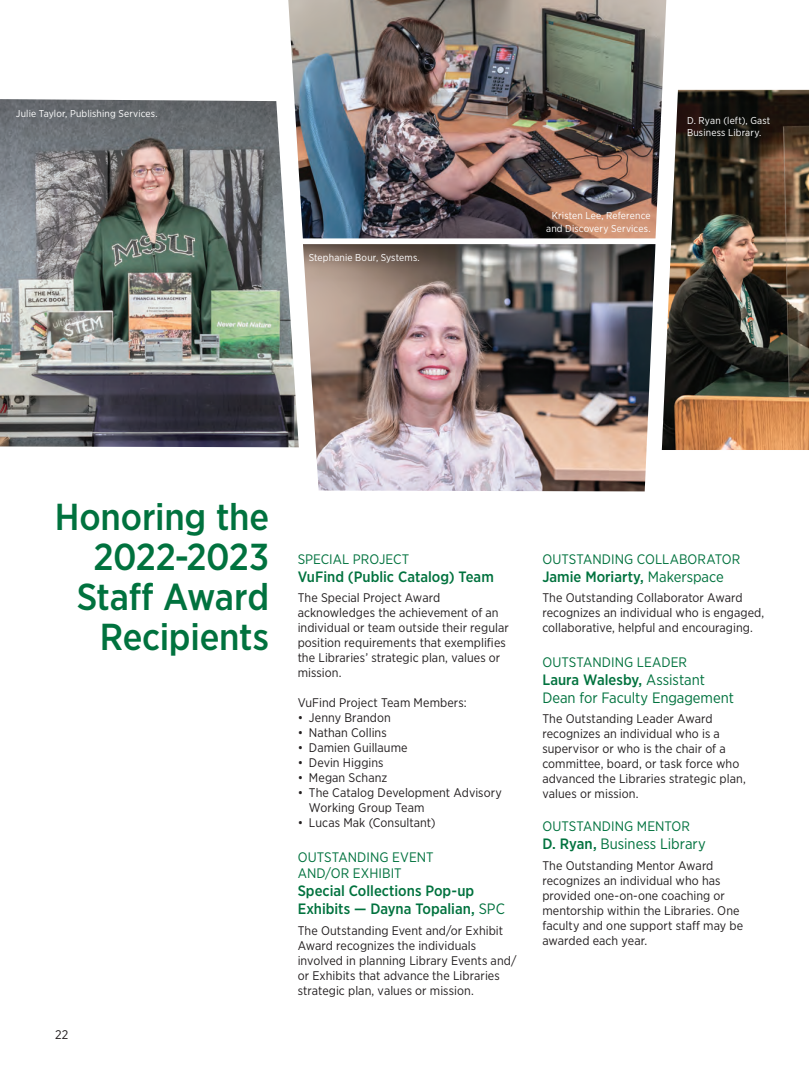
<style>
.page{position:relative;width:809px;height:1082px;background:#fff}
.page>*{position:absolute;margin:0;border:0;box-sizing:border-box;transform-origin:0 0}
.t1{font:500 37.5px/40px "Gotham Narrow";letter-spacing:-.005em;color:#00723e;text-align:right}
.t2{font:500 15px/18px "Gotham Narrow";color:#00723e}
.t3{font:15px/18px "Gotham Narrow";color:#00723e}
.t4{font:13.75px/16.5px "Gotham Narrow";letter-spacing:.005em;color:#00723e}
.t5{font:12.5px/15px "Gotham Narrow";letter-spacing:.005em;color:#231f20}
.t6{font:10px/12.5px "Gotham Narrow";letter-spacing:.015em;color:#fff;text-align:center}
.s1{font-weight:400}
.s2{font-weight:500}
</style>
<div class="page">
<img style="left:661px;top:90px;width:147px;height:360px">
<img style="left:0;top:99px;width:299px;height:348px">
<img style="left:287px;top:0;width:379px;height:238px">
<img style="left:303px;top:244px;width:352px;height:247px">
<p class="t6" style="left:16px;top:107px;width:143px">Julie Taylor, Publishing Services.</p>
<p class="t6" style="left:308px;top:251px;width:113px">Stephanie Bour, Systems.</p>
<p class="t6" style="left:546px;top:209px;width:106px">Kristen Lee, Reference and Discovery Services.</p>
<p class="t6" style="left:686px;top:114px;width:85px;text-align:left">D. Ryan (left), Gast<br>Business Library.</p>
<h1 class="t1" style="left:55px;top:496px;width:216px">Honoring the<br>2022-2023<br>Staff Award<br>Recipients</h1>
<p class="t5" style="left:55px;top:1026px;width:15px">22</p>
<p class="t4" style="left:297px;top:550px;width:113px">SPECIAL PROJECT</p>
<p class="t2" style="left:297px;top:567px;width:198px">VuFind (Public Catalog) Team</p>
<p class="t5" style="left:297px;top:590px;width:212px">The Special Project Award acknowledges the achievement of an individual or team outside their regular position requirements that exemplifies the Libraries’ strategic plan, values or mission.</p>
<p class="t5" style="left:297px;top:695px;width:170px">VuFind Project Team Members:</p>
<p class="t5" style="left:297px;top:710px;width:95px">• Jenny Brandon</p>
<p class="t5" style="left:297px;top:725px;width:91px">• Nathan Collins</p>
<p class="t5" style="left:297px;top:740px;width:111px">• Damien Guillaume</p>
<p class="t5" style="left:297px;top:755px;width:87px">• Devin Higgins</p>
<p class="t5" style="left:297px;top:770px;width:91px">• Megan Schanz</p>
<p class="t5" style="left:309px;top:785px;width:194px;text-indent:-11px">• The Catalog Development Advisory<br>Working Group Team</p>
<p class="t5" style="left:297px;top:815px;width:139px">• Lucas Mak (Consultant)</p>
<p class="t4" style="left:297px;top:848px;width:137px">OUTSTANDING EVENT<br>AND/OR EXHIBIT</p>
<p class="t2" style="left:297px;top:881px;width:209px">Special Collections Pop-up<br>Exhibits — Dayna Topalian, <span class="s1">SPC</span></p>
<p class="t5" style="left:297px;top:922px;width:220px">The Outstanding Event and/or Exhibit Award recognizes the individuals involved in planning Library Events and/ or Exhibits that advance the Libraries strategic plan, values or mission.</p>
<p class="t4" style="left:542px;top:550px;width:199px">OUTSTANDING COLLABORATOR</p>
<p class="t2" style="left:542px;top:567px;width:183px">Jamie Moriarty, <span class="s1">Makerspace</span></p>
<p class="t5" style="left:542px;top:590px;width:223px">The Outstanding Collaborator Award recognizes an individual who is engaged, collaborative, helpful and encouraging.</p>
<p class="t4" style="left:542px;top:653px;width:146px">OUTSTANDING LEADER</p>
<p class="t3" style="left:542px;top:670px;width:193px"><span class="s2">Laura Walesby,</span> Assistant<br>Dean for Faculty Engagement</p>
<p class="t5" style="left:542px;top:711px;width:205px">The Outstanding Leader Award recognizes an individual who is a supervisor or who is the chair of a committee, board, or task force who advanced the Libraries strategic plan, values or mission.</p>
<p class="t4" style="left:542px;top:818px;width:149px">OUTSTANDING MENTOR</p>
<p class="t3" style="left:542px;top:834px;width:165px"><span class="s2">D. Ryan,</span> Business Library</p>
<p class="t5" style="left:542px;top:858px;width:202px">The Outstanding Mentor Award recognizes an individual who has provided one-on-one coaching or mentorship within the Libraries. One faculty and one support staff may be awarded each year.</p>
</div>
